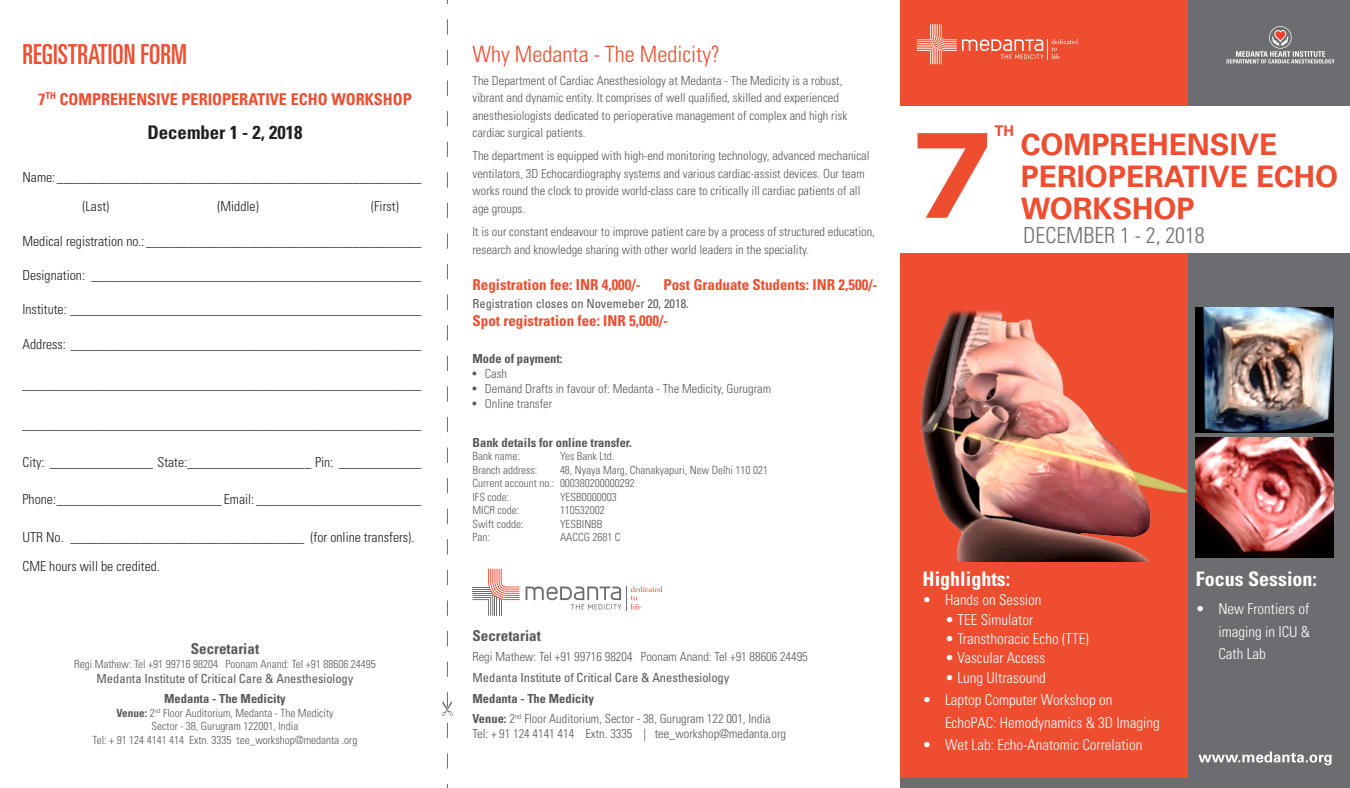
<style>
.page{position:relative;width:1350px;height:788px;background:#fff}
.page>*{position:absolute;margin:0;border:0;box-sizing:border-box;transform-origin:0 0}
.t1{font:700 29.62px/32px "Univers LT Std";color:#ef4d2f}
.t2{font:ultra-condensed 27.5px "Univers LT Std";color:#ef4d2f}
.t3{font:300 condensed 22.5px "Univers LT Std";color:#ef4d2f}
.t4{font:300 condensed 22.12px "Univers LT Std";color:#6c6d70}
.t5{font:700 condensed 20px "Univers LT Std";color:#fff}
.t6{font:700 condensed 18.75px "Univers LT Std";color:#231f20}
.t7{font:700 condensed 16.25px "Univers LT Std";color:#ef4d2f}
.t8{font:300 condensed 15px/22.5px "Univers LT Std";color:#fff}
.t9{font:700 condensed 15px "Univers LT Std";color:#ef4d2f}
.t10{font:700 condensed 15px "Univers LT Std";color:#57585a}
.t11{font:700 14.75px "Univers LT Std";color:#ef4d2f}
.t12{font:300 condensed 13.75px "Univers LT Std";color:#231f20}
.t13{font:300 condensed 12.5px/17.5px "Univers LT Std";color:#57585a}
.t14{font:condensed 12.5px "Univers LT Std";color:#57585a}
.t15{font:700 condensed 12.5px "Univers LT Std";color:#57585a}
.t16{font:300 condensed 11.25px/13.5px "Univers LT Std";color:#57585a;text-align:center}
.s1{font-weight:400}
.s2{font-weight:700}
</style>
<div class="page">
<div style="left:1188px;top:0;width:162px;height:788px;background:#6c6d70"></div>
<svg style="left:472px;top:568px;width:47px;height:47px"></svg>
<svg style="left:526px;top:586px;width:136px;height:24px"></svg>
<svg style="left:442px;top:0;width:11px;height:788px"></svg>
<div style="left:900px;top:777px;width:450px;height:11px;background:#6c6d70"></div>
<div style="left:900px;top:0;width:288px;height:777px;background:#ef4d2f"></div>
<svg style="left:917px;top:24px;width:161px;height:40px"></svg>
<svg style="left:1269px;top:26px;width:23px;height:23px"></svg>
<div style="left:1268px;top:25px;width:25px;height:25px;border:1px solid #6c6d70;border-radius:50%"></div>
<svg style="left:1270px;top:27px;width:21px;height:21px"></svg>
<svg style="left:1272px;top:28px;width:16px;height:17px"></svg>
<svg style="left:1227px;top:51px;width:108px;height:12px"></svg>
<svg style="left:1198px;top:751px;width:134px;height:14px"></svg>
<div style="left:900px;top:106px;width:450px;height:147px;background:#fff"></div>
<svg style="left:918px;top:133px;width:69px;height:85px"></svg>
<img style="left:920px;top:310px;width:267px;height:251px">
<img style="left:1196px;top:437px;width:138px;height:120px">
<img style="left:1196px;top:307px;width:138px;height:125px">
<p class="t2" style="left:22px;top:38px;width:166px">REGISTRATION FORM</p>
<p class="t3" style="left:472px;top:40px;width:249px">Why Medanta - The Medicity?</p>
<p class="t13" style="left:472px;top:71px;width:376px">The Department of Cardiac Anesthesiology at Medanta - The Medicity is a robust, vibrant and dynamic entity. It comprises of well qualified, skilled and experienced anesthesiologists dedicated to perioperative management of complex and high risk cardiac surgical patients.</p>
<p class="t13" style="left:472px;top:147px;width:399px">The department is equipped with high-end monitoring technology, advanced mechanical ventilators, 3D Echocardiography systems and various cardiac-assist devices. Our team works round the clock to provide world-class care to critically ill cardiac patients of all age groups.</p>
<p class="t13" style="left:472px;top:223px;width:404px">It is our constant endeavour to improve patient care by a process of structured education, research and knowledge sharing with other world leaders in the speciality.</p>
<p class="t7" style="left:38px;top:89px;width:375px">7<sup>TH</sup> COMPREHENSIVE PERIOPERATIVE ECHO WORKSHOP</p>
<p class="t6" style="left:147px;top:120px;width:157px">December 1 - 2, 2018</p>
<p class="t12" style="left:22px;top:169px;width:400px">Name:_____________________________________________________</p>
<p class="t12" style="left:83px;top:198px;width:28px">(Last)</p>
<p class="t12" style="left:218px;top:198px;width:43px">(Middle)</p>
<p class="t12" style="left:371px;top:198px;width:29px">(First)</p>
<p class="t12" style="left:22px;top:232px;width:400px">Medical registration no.:________________________________________</p>
<p class="t12" style="left:22px;top:267px;width:400px">Designation: ________________________________________________</p>
<p class="t12" style="left:22px;top:301px;width:400px">Institute: ___________________________________________________</p>
<p class="t12" style="left:22px;top:335px;width:400px">Address: ___________________________________________________</p>
<p class="t12" style="left:22px;top:375px;width:400px">__________________________________________________________</p>
<p class="t12" style="left:22px;top:415px;width:400px">__________________________________________________________</p>
<p class="t12" style="left:22px;top:453px;width:400px">City: _______________ State:__________________ Pin: ____________</p>
<p class="t12" style="left:22px;top:491px;width:400px">Phone:________________________ Email: ________________________</p>
<p class="t12" style="left:22px;top:529px;width:393px">UTR No. __________________________________ (for online transfers).</p>
<p class="t12" style="left:22px;top:557px;width:139px">CME hours will be credited.</p>
<p class="t9" style="left:472px;top:275px;width:170px">Registration fee: INR 4,000/-</p>
<p class="t9" style="left:663px;top:275px;width:216px">Post Graduate Students: INR 2,500/-</p>
<p class="t14" style="left:472px;top:296px;width:218px">Registration closes on Novemeber 20, 2018.</p>
<p class="t9" style="left:472px;top:311px;width:197px">Spot registration fee: INR 5,000/-</p>
<p class="t15" style="left:472px;top:351px;width:92px">Mode of payment:</p>
<p class="t13" style="left:472px;top:365px;width:36px"><span class="s1">•</span> Cash</p>
<p class="t13" style="left:472px;top:380px;width:300px"><span class="s1">•</span> Demand Drafts in favour of: Medanta - The Medicity, Gurugram</p>
<p class="t13" style="left:472px;top:395px;width:81px"><span class="s1">•</span> Online transfer</p>
<p class="t15" style="left:472px;top:434px;width:161px">Bank details for online transfer.</p>
<p class="t16" style="left:472px;top:449px;width:49px">Bank name:</p>
<p class="t16" style="left:560px;top:449px;width:56px">Yes Bank Ltd.</p>
<p class="t16" style="left:472px;top:463px;width:66px">Branch address:</p>
<p class="t16" style="left:560px;top:463px;width:210px">48, Nyaya Marg, Chanakyapuri, New Delhi 110 021</p>
<p class="t16" style="left:472px;top:476px;width:164px">Current account no.: 000380200000292</p>
<p class="t16" style="left:472px;top:490px;width:38px">IFS code:</p>
<p class="t16" style="left:560px;top:490px;width:58px">YESB0000003</p>
<p class="t16" style="left:472px;top:503px;width:48px">MICR code:</p>
<p class="t16" style="left:560px;top:503px;width:46px">110532002</p>
<p class="t16" style="left:472px;top:517px;width:53px">Swift codde:</p>
<p class="t16" style="left:560px;top:517px;width:44px">YESBINBB</p>
<p class="t16" style="left:472px;top:530px;width:19px">Pan:</p>
<p class="t16" style="left:560px;top:530px;width:62px">AACCG 2681 C</p>
<p class="t10" style="left:191px;top:639px;width:70px">Secretariat</p>
<p class="t16" style="left:74px;top:657px;width:303px">Regi Mathew: Tel +91 99716 98204 Poonam Anand: Tel +91 88606 24495</p>
<p class="t14" style="left:97px;top:670px;width:258px">Medanta Institute of Critical Care &amp; Anesthesiology</p>
<p class="t15" style="left:164px;top:691px;width:123px">Medanta - The Medicity</p>
<p class="t16" style="left:116px;top:706px;width:219px"><span class="s2">Venue:</span> 2<sup>nd</sup> Floor Auditorium, Medanta - The Medicity</p>
<p class="t16" style="left:93px;top:719px;width:266px">Sector - 38, Gurugram 122001, India<br>Tel: + 91 124 4141 414 Extn. 3335 tee_workshop@medanta .org</p>
<p class="t10" style="left:472px;top:626px;width:70px">Secretariat</p>
<p class="t13" style="left:472px;top:648px;width:337px">Regi Mathew: Tel +91 99716 98204 Poonam Anand: Tel +91 88606 24495</p>
<p class="t14" style="left:472px;top:669px;width:258px">Medanta Institute of Critical Care &amp; Anesthesiology</p>
<p class="t15" style="left:472px;top:690px;width:123px">Medanta - The Medicity</p>
<p class="t13" style="left:472px;top:711px;width:315px;line-height:15px"><span class="s2">Venue:</span> 2<sup>nd</sup> Floor Auditorium, Sector - 38, Gurugram 122 001, India<br>Tel: + 91 124 4141 414 Extn. 3335 | tee_workshop@medanta.org</p>
<p class="t11" style="left:995px;top:122px;width:21px">TH</p>
<p class="t1" style="left:1021px;top:128px;width:319px">COMPREHENSIVE<br>PERIOPERATIVE ECHO<br>WORKSHOP</p>
<p class="t4" style="left:1023px;top:222px;width:183px">DECEMBER 1 - 2, 2018</p>
<p class="t5" style="left:922px;top:566px;width:89px">Highlights:</p>
<p class="t8" style="left:922px;top:588px;width:121px">• Hands on Session</p>
<p class="t8" style="left:945px;top:608px;width:90px">• TEE Simulator</p>
<p class="t8" style="left:945px;top:627px;width:145px">• Transthoracic Echo (TTE)</p>
<p class="t8" style="left:945px;top:646px;width:102px">• Vascular Access</p>
<p class="t8" style="left:945px;top:666px;width:102px">• Lung Ultrasound</p>
<p class="t8" style="left:945px;top:688px;width:216px;text-indent:-22px">• Laptop Computer Workshop on<br>EchoPAC: Hemodynamics &amp; 3D Imaging</p>
<p class="t8" style="left:922px;top:733px;width:221px">• Wet Lab: Echo-Anatomic Correlation</p>
<p class="t5" style="left:1196px;top:566px;width:123px">Focus Session:</p>
<p class="t8" style="left:1218px;top:597px;width:93px;text-align:justify;text-indent:-22px">• New Frontiers of imaging in ICU &amp; Cath Lab</p>
</div>
